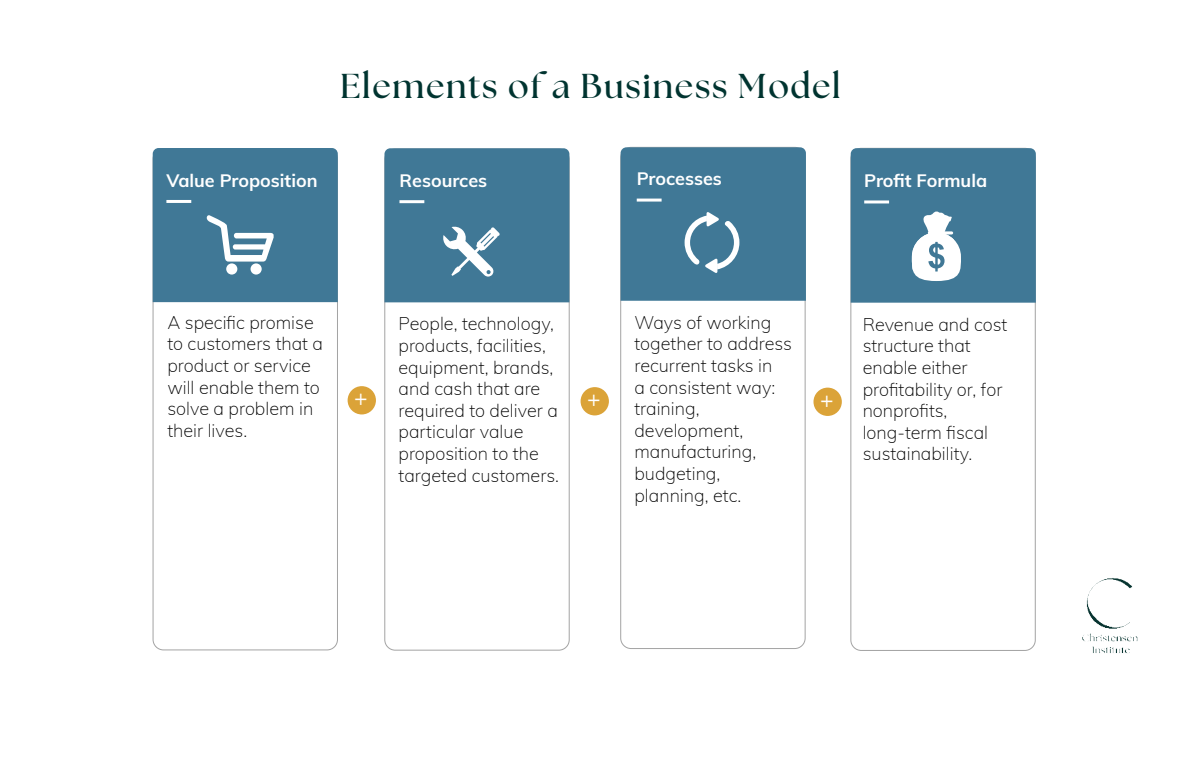
<style>
.page{position:relative;width:1193px;height:763px;background:#fff}
.page>*{position:absolute;margin:0;border:0;box-sizing:border-box;transform-origin:0 0}
.t1{font:700 34.5px "The Seasons";letter-spacing:.05em;color:#003430}
.t2{font:22.5px "Muli";color:#fff}
.t3{font:200 18px/21.6px "Muli";color:#000}
.t4{font:700 18px "Muli";color:#fff}
</style>
<div class="page">
<div style="left:347px;top:386px;width:29px;height:28px;background:#dba338;border-radius:50%"></div>
<div style="left:580px;top:387px;width:28px;height:28px;background:#dba338;border-radius:50%"></div>
<div style="left:813px;top:388px;width:28px;height:28px;background:#dba338;border-radius:50%"></div>
<div style="left:384px;top:148px;width:185px;height:154px;background:#407896"></div>
<div style="left:620px;top:147px;width:185px;height:154px;background:#407896"></div>
<div style="left:153px;top:148px;width:185px;height:154px;background:#407896"></div>
<svg style="left:850px;top:148px;width:185px;height:155px"></svg>
<img style="left:1082px;top:578px;width:55px;height:76px">
<h1 class="t1" style="left:340px;top:66px;width:502px">Elements of a Business Model</h1>
<p class="t4" style="left:166px;top:173px;width:153px">Value Proposition</p>
<p class="t4" style="left:399px;top:174px;width:89px">Resources</p>
<p class="t4" style="left:636px;top:172px;width:87px">Processes</p>
<p class="t4" style="left:864px;top:167px;width:124px">Profit Formula</p>
<p class="t3" style="left:167px;top:311px;width:157px">A specific promise to customers that a product or service will enable them to solve a problem in their lives.</p>
<p class="t3" style="left:634px;top:313px;width:159px">Ways of working together to address recurrent tasks in<br>a consistent way: training, development, manufacturing, budgeting, planning, etc.</p>
<p class="t3" style="left:398px;top:315px;width:162px">People, technology, products, facilities, equipment, brands, and cash that are required to deliver a particular value proposition to the targeted customers.</p>
<p class="t3" style="left:862px;top:315px;width:146px">Revenue and cost structure that enable either profitability or, for nonprofits, long-term fiscal sustainability.</p>
<p class="t2" style="left:354px;top:390px;width:15px">+</p>
<p class="t2" style="left:587px;top:391px;width:15px">+</p>
<p class="t2" style="left:820px;top:391px;width:15px">+</p>
</div>
